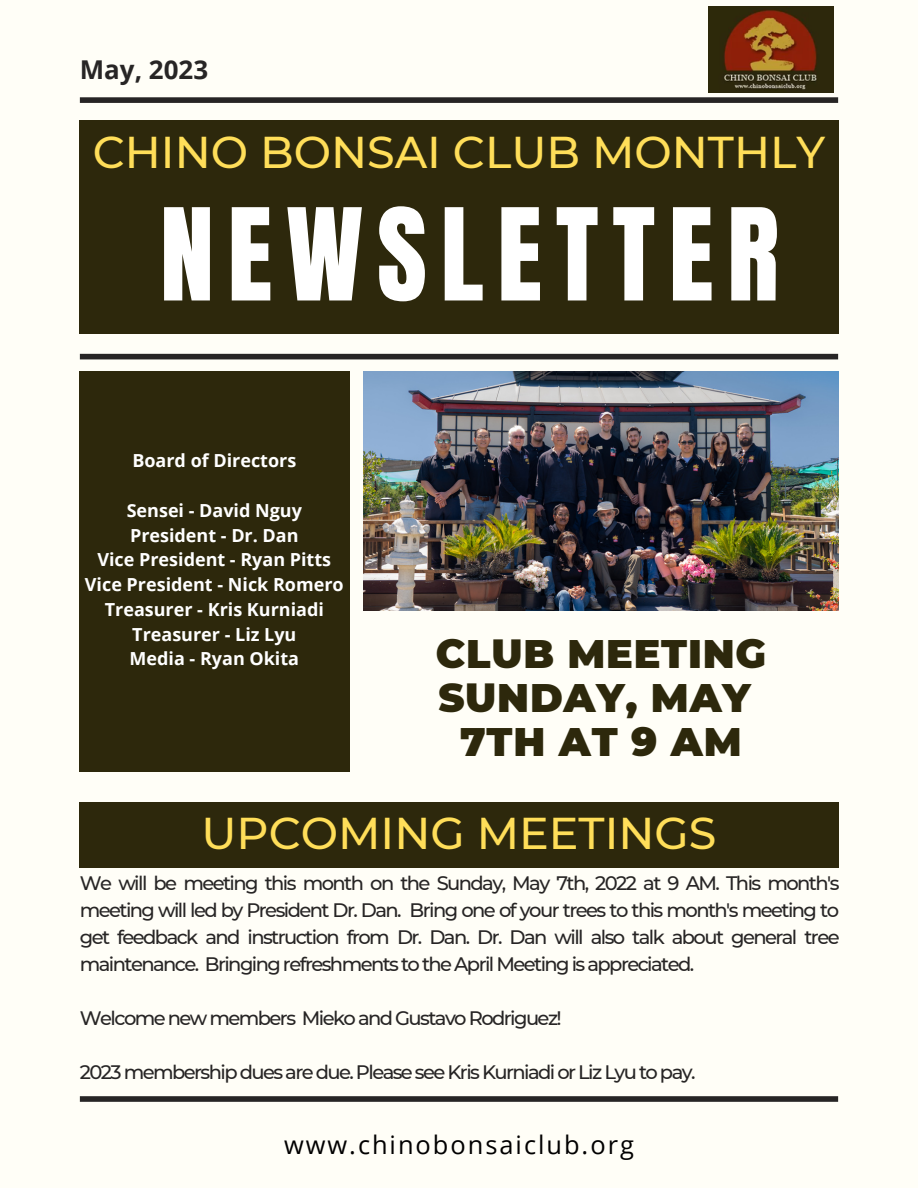
<style>
.page{position:relative;width:918px;height:1188px;background:#fffef7}
.page>*{position:absolute;margin:0;border:0;box-sizing:border-box;transform-origin:0 0}
.t1{font:108.6px "Anton";letter-spacing:.125em;color:#fff}
.t2{font:500 44.4px "Montserrat";color:#ffde59}
.t3{font:900 39.75px/43.8px "Montserrat";letter-spacing:.02em;color:#2d280c}
.t4{font:700 25.95px "Open Sans";color:#272525}
.t5{font:25.35px "Open Sans";letter-spacing:.08em;color:#000}
.t6{font:500 19.5px/27px "Montserrat";letter-spacing:-.08em;color:#272525;text-align:justify}
.t7{font:700 18px "Open Sans";color:#fff}
</style>
<div class="page">
<div style="left:80px;top:97px;width:758px;height:6px;background:#272525"></div>
<div style="left:80px;top:121px;width:758px;height:213px;background:#2d280c"></div>
<div style="left:80px;top:354px;width:758px;height:5px;background:#272525"></div>
<div style="left:80px;top:1096px;width:758px;height:6px;background:#272525"></div>
<img style="left:709px;top:7px;width:125px;height:85px">
<div style="left:80px;top:372px;width:269px;height:400px;background:#2d280c"></div>
<div style="left:80px;top:802px;width:758px;height:65px;background:#2d280c"></div>
<img style="left:364px;top:372px;width:474px;height:238px">
<p class="t4" style="left:80px;top:51px;width:130px">May, 2023</p>
<p class="t2" style="left:93px;top:125px;width:734px">CHINO BONSAI CLUB MONTHLY</p>
<p class="t1" style="left:160px;top:177px;width:621px">NEWSLETTER</p>
<p class="t7" style="left:132px;top:448px;width:165px">Board of Directors</p>
<p class="t7" style="left:127px;top:498px;width:177px">Sensei - David Nguy</p>
<p class="t7" style="left:130px;top:522px;width:170px">President - Dr. Dan</p>
<p class="t7" style="left:97px;top:547px;width:235px">Vice President - Ryan Pitts</p>
<p class="t7" style="left:85px;top:572px;width:260px">Vice President - Nick Romero</p>
<p class="t7" style="left:105px;top:597px;width:221px">Treasurer - Kris Kurniadi</p>
<p class="t7" style="left:132px;top:621px;width:166px">Treasurer - Liz Lyu</p>
<p class="t7" style="left:130px;top:646px;width:171px">Media - Ryan Okita</p>
<p class="t3" style="left:436px;top:632px;width:332px">CLUB MEETING<br>SUNDAY, MAY</p>
<p class="t3" style="left:460px;top:720px;width:283px">7TH AT 9 AM</p>
<p class="t2" style="left:202px;top:806px;width:516px">UPCOMING MEETINGS</p>
<p class="t6" style="left:80px;top:869px;width:761px">We will be meeting this month on the Sunday, May 7th, 2022 at 9 AM. This month's meeting will led by President Dr. Dan. Bring one of your trees to this month's meeting to get feedback and instruction from Dr. Dan. Dr. Dan will also talk about general tree maintenance. Bringing refreshments to the April Meeting is appreciated.</p>
<p class="t6" style="left:80px;top:1004px;width:483px">Welcome new members Mieko and Gustavo Rodriguez!</p>
<p class="t6" style="left:80px;top:1058px;width:617px">2023 membership dues are due. Please see Kris Kurniadi or Liz Lyu to pay.</p>
<p class="t5" style="left:284px;top:1126px;width:351px">www.chinobonsaiclub.org</p>
</div>
